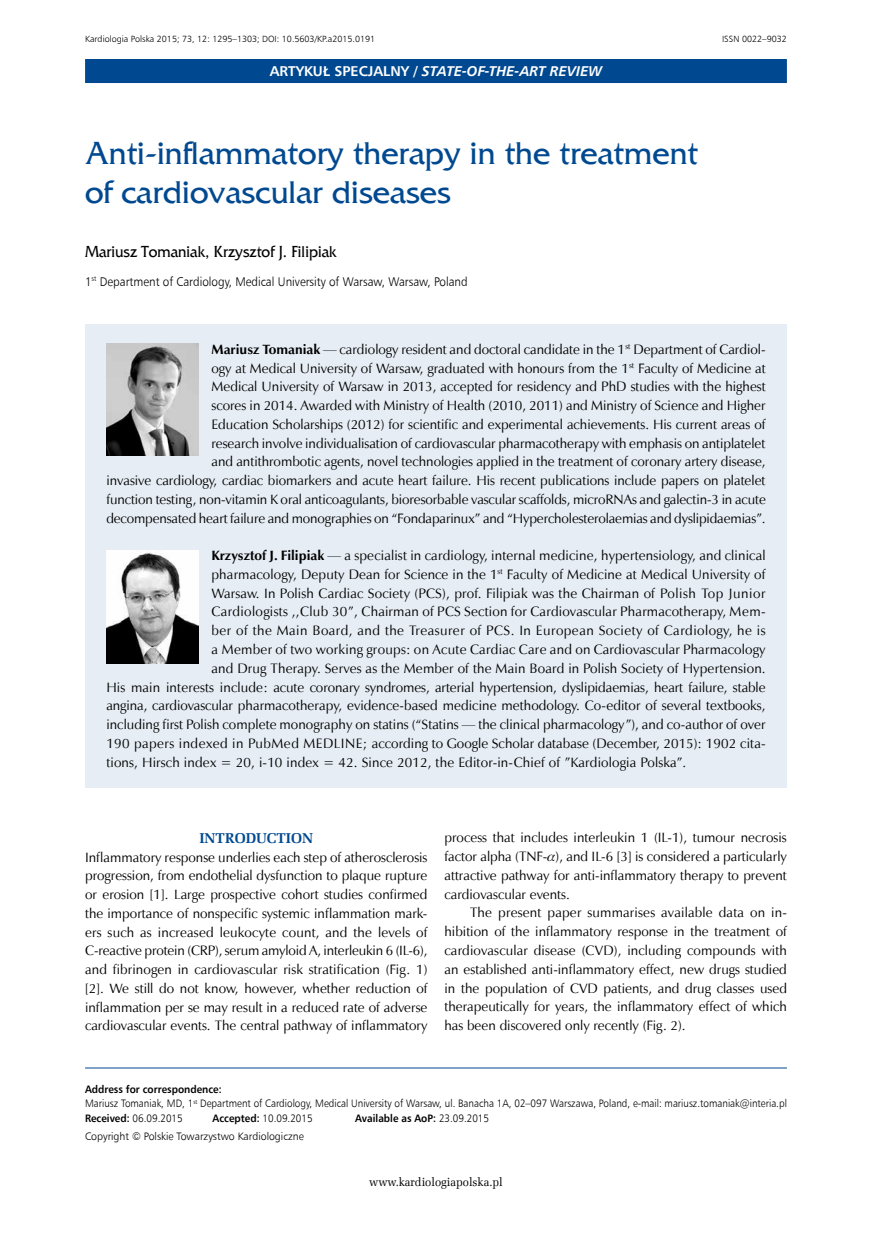
<style>
.page{position:relative;width:872px;height:1234px;background:#fff}
.page>*{position:absolute;margin:0;border:0;box-sizing:border-box;transform-origin:0 0}
.t1{font:33px/39px "France";color:#004990}
.t2{font:16.5px "France";color:#000;scale:.94 1}
.t3{font:italic 700 14.25px "Humnst 777 EU";color:#fff}
.t4{font:700 14.25px "Zapf Ellipt EU";color:#004990}
.t5{font:13.65px/18.8px "Zapf Humnst EU";color:#000;text-align:justify}
.t6{font:13.65px "Zapf Humnst EU";letter-spacing:.02em;color:#000}
.t7{font:13.65px "Zapf Humnst EU";letter-spacing:.035em;color:#000}
.t8{font:12.6px "Humnst 777 Lt EU";color:#000;scale:.93 1}
.t9{font:12px "Zapf Ellipt EU";color:#000;scale:.95 1}
.t10{font:10.8px/14.2px "Humnst 777 Lt EU";color:#000;scale:.92 1}
.t11{font:700 10.8px "Humnst 777 EU";color:#000;scale:.92 1}
.t12{font:10.8px "Humnst 777 Lt EU";color:#000}
.t13{font:9px "Humnst 777 Lt EU";color:#000}
.s1{font-style:normal}
.s2{font-weight:700}
.s3{font-family:"Humnst 777 EU";font-weight:700}
.s4{font-family:"Humnst 777 Lt EU";font-weight:400}
</style>
<div class="page">
<div style="left:85px;top:59px;width:702px;height:24px;background:#004990"></div>
<div style="left:85px;top:325px;width:702px;height:462px;background:#e6edf4"></div>
<hr style="left:85px;top:1067px;width:702px;height:1px;background:#004990">
<img style="left:106px;top:551px;width:93px;height:112px">
<img style="left:106px;top:343px;width:93px;height:113px">
<p class="t13" style="left:85px;top:33px;width:292px">Kardiologia Polska 2015; 73, 12: 1295–1303; DOI: 10.5603/KP.a2015.0191</p>
<p class="t13" style="left:722px;top:33px;width:66px">ISSN 0022–9032</p>
<p class="t3" style="left:270px;top:62px;width:334px"><span class="s1">ARTYKUŁ SPECJALNY /</span> STATE-OF-THE-ART REVIEW</p>
<h1 class="t1" style="left:85px;top:134px;width:614px">Anti-inflammatory therapy in the treatment of cardiovascular diseases</h1>
<p class="t2" style="left:85px;top:242px;width:269px">Mariusz Tomaniak, Krzysztof J. Filipiak</p>
<p class="t8" style="left:85px;top:273px;width:413px">1<sup>st</sup> Department of Cardiology, Medical University of Warsaw, Warsaw, Poland</p>
<p class="t5" style="left:106px;top:339px;width:661px;text-align:right"><span class="s2">Mariusz Tomaniak</span> — cardiology resident and doctoral candidate in the 1<sup>st</sup> Department of Cardiol-<br>ogy at Medical University of Warsaw, graduated with honours from the 1<sup>st</sup> Faculty of Medicine at<br>Medical University of Warsaw in 2013, accepted for residency and PhD studies with the highest<br>scores in 2014. Awarded with Ministry of Health (2010, 2011) and Ministry of Science and Higher<br>Education Scholarships (2012) for scientific and experimental achievements. His current areas of<br>research involve individualisation of cardiovascular pharmacotherapy with emphasis on antiplatelet<br>and antithrombotic agents, novel technologies applied in the treatment of coronary artery disease,<br>invasive cardiology, cardiac biomarkers and acute heart failure. His recent publications include papers on platelet function testing, non-vitamin K oral anticoagulants, bioresorbable vascular scaffolds, microRNAs and galectin-3 in acute decompensated heart failure and monographies on “Fondaparinux” and “Hypercholesterolaemias and dyslipidaemias”.</p>
<p class="t5" style="left:211px;top:546px;width:555px"><span class="s2">Krzysztof J. Filipiak</span> — a specialist in cardiology, internal medicine, hypertensiology, and clinical</p>
<p class="t5" style="left:211px;top:565px;width:555px">pharmacology, Deputy Dean for Science in the 1<sup>st</sup> Faculty of Medicine at Medical University of</p>
<p class="t5" style="left:211px;top:583px;width:555px">Warsaw. In Polish Cardiac Society (PCS), prof. Filipiak was the Chairman of Polish Top Junior</p>
<p class="t5" style="left:211px;top:602px;width:555px">Cardiologists ,,Club 30”, Chairman of PCS Section for Cardiovascular Pharmacotherapy, Mem-</p>
<p class="t7" style="left:211px;top:622px;width:555px">ber of the Main Board, and the Treasurer of PCS. In European Society of Cardiology, he is</p>
<p class="t6" style="left:211px;top:640px;width:555px">a Member of two working groups: on Acute Cardiac Care and on Cardiovascular Pharmacology</p>
<p class="t5" style="left:211px;top:658px;width:555px">and Drug Therapy. Serves as the Member of the Main Board in Polish Society of Hypertension.</p>
<p class="t5" style="left:106px;top:677px;width:661px">His main interests include: acute coronary syndromes, arterial hypertension, dyslipidaemias, heart failure, stable</p>
<p class="t5" style="left:106px;top:696px;width:661px">angina, cardiovascular pharmacotherapy, evidence-based medicine methodology. Co-editor of several textbooks,</p>
<p class="t5" style="left:106px;top:715px;width:661px">including first Polish complete monography on statins (“Statins — the clinical pharmacology”), and co-author of over</p>
<p class="t5" style="left:106px;top:733px;width:661px">190 papers indexed in PubMed MEDLINE; according to Google Scholar database (December, 2015): 1902 cita-</p>
<p class="t5" style="left:106px;top:752px;width:581px">tions, Hirsch index = 20, i-10 index = 42. Since 2012, the Editor-in-Chief of ”Kardiologia Polska”.</p>
<p class="t4" style="left:199px;top:828px;width:115px">INTRODUCTION</p>
<p class="t5" style="left:85px;top:847px;width:344px">Inflammatory response underlies each step of atherosclerosis progression, from endothelial dysfunction to plaque rupture or erosion [1]. Large prospective cohort studies confirmed the importance of nonspecific systemic inflammation mark&shy;ers such as increased leukocyte count, and the levels of C-reactive protein (CRP), serum amyloid A, interleukin 6 (IL‑6), and fibrinogen in cardiovascular risk stratification (Fig. 1) [2]. We still do not know, however, whether reduction of inflammation per se may result in a reduced rate of adverse cardiovascular events. The central pathway of inflammatory</p>
<p class="t5" style="left:444px;top:828px;width:344px">process that includes interleukin 1 (IL-1), tumour necrosis factor alpha (TNF- ), and IL-6 [3] is considered a particularly attractive pathway for anti-inflammatory therapy to prevent cardiovascular events.</p>
<p class="t5" style="left:444px;top:903px;width:344px;text-indent:25px">The present paper summarises available data on in&shy;hibition of the inflammatory response in the treatment of cardiovascular disease (CVD), including compounds with an established anti-inflammatory effect, new drugs studied in the population of CVD patients, and drug classes used therapeutically for years, the inflammatory effect of which has been discovered only recently (Fig. 2).</p>
<p class="t11" style="left:85px;top:1082px;width:150px">Address for correspondence:</p>
<p class="t10" style="left:85px;top:1096px;width:764px">Mariusz Tomaniak, MD, 1<sup>st</sup> Department of Cardiology, Medical University of Warsaw, ul. Banacha 1A, 02–097 Warszawa, Poland, e-mail: mariusz.tomaniak@interia.pl<br><span class="s3">Received:</span> 06.09.2015</p>
<p class="t10" style="left:213px;top:1110px;width:110px"><span class="s3">Accepted:</span> 10.09.2015</p>
<p class="t11" style="left:355px;top:1110px;width:147px">Available as AoP: <span class="s4">23.09.2015</span></p>
<p class="t12" style="left:85px;top:1129px;width:220px">Copyright © Polskie Towarzystwo Kardiologiczne</p>
<p class="t9" style="left:369px;top:1174px;width:142px">www.kardiologiapolska.pl</p>
</div>
